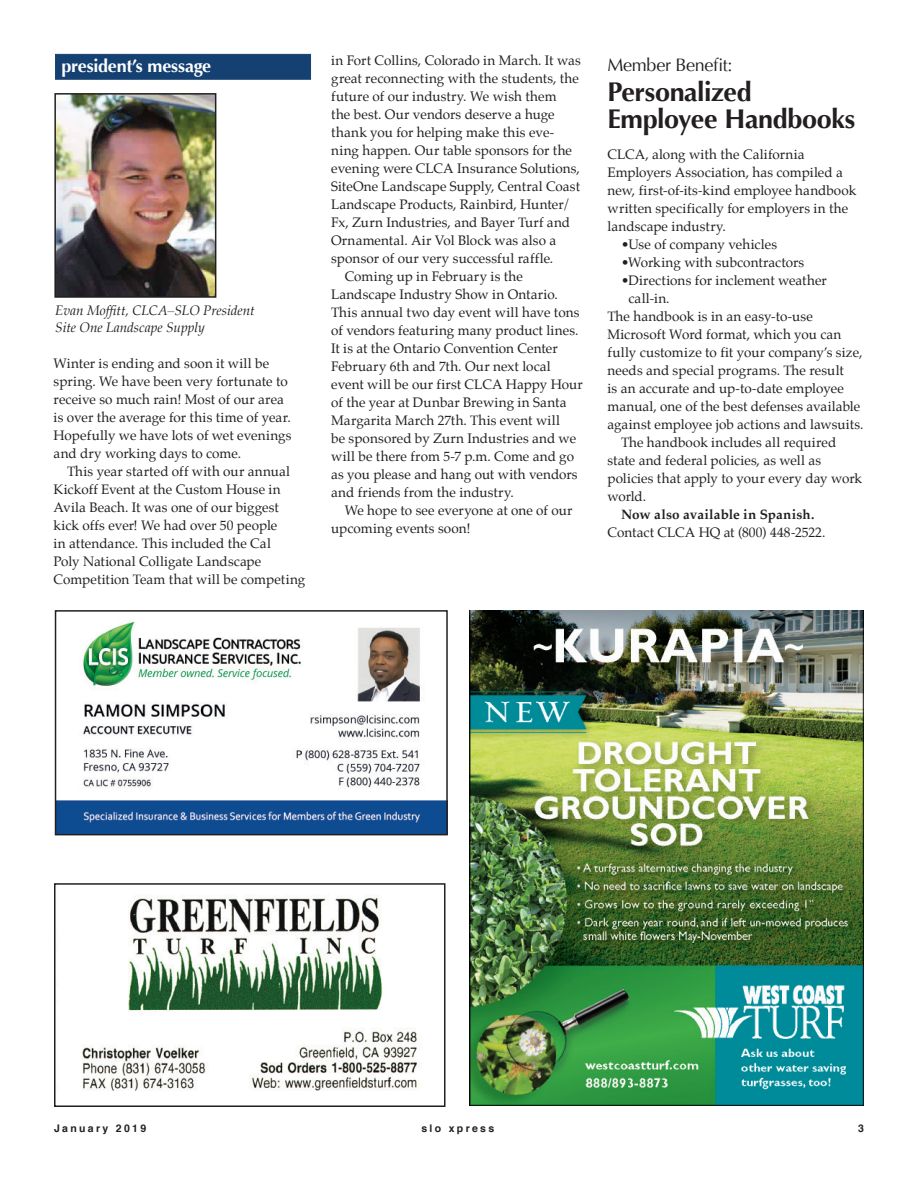
<style>
.page{position:relative;width:918px;height:1188px;background:#fff}
.page>*{position:absolute;margin:0;border:0;box-sizing:border-box;transform-origin:0 0}
.t1{font:700 27px/27px "Optima";letter-spacing:-.015em;color:#231f20}
.t2{font:700 18px "Optima";letter-spacing:-.015em;color:#fff}
.t3{font:18px "Optima";letter-spacing:-.02em;color:#231f20}
.t4{font:13.5px/18px "Palatino";letter-spacing:.005em;color:#231f20}
.t5{font:italic 13.5px/16.5px "Palatino";color:#231f20}
.t6{font:700 13.5px "Palatino";letter-spacing:.01em;color:#231f20}
.t7{font:700 10.5px "Helvetica";letter-spacing:.22em;color:#231f20}
</style>
<div class="page">
<img style="left:57px;top:96px;width:156px;height:199px">
<div style="left:54px;top:93px;width:162px;height:205px;border:2px solid #231f20"></div>
<div style="left:55px;top:54px;width:256px;height:26px;background:#154172;border:1px solid #154172"></div>
<img style="left:469px;top:610px;width:395px;height:495px">
<img style="left:58px;top:622px;width:387px;height:210px">
<div style="left:55px;top:610px;width:393px;height:225px;border:2px solid #231f20"></div>
<img style="left:82px;top:897px;width:337px;height:194px">
<div style="left:54px;top:883px;width:392px;height:224px;border:2px solid #231f20"></div>
<h2 class="t2" style="left:61px;top:56px;width:151px">president’s message</h2>
<p class="t5" style="left:55px;top:303px;width:201px">Evan Moffitt, CLCA–SLO President<br>Site One Landscape Supply</p>
<p class="t4" style="left:54px;top:354px;width:240px">Winter is ending and soon it will be spring. We have been very fortunate to receive so much rain! Most of our area is over the average for this time of year.<br>Hopefully we have lots of wet evenings and dry working days to come.</p>
<p class="t4" style="left:54px;top:462px;width:253px;text-indent:14px">This year started off with our annual Kickoff Event at the Custom House in Avila Beach. It was one of our biggest kick offs ever! We had over 50 people<br>in attendance. This included the Cal<br>Poly National Colligate Landscape Competition Team that will be competing</p>
<p class="t4" style="left:331px;top:51px;width:251px">in Fort Collins, Colorado in March. It was</p>
<p class="t4" style="left:331px;top:69px;width:249px">great reconnecting with the students, the</p>
<p class="t4" style="left:331px;top:87px;width:227px">future of our industry. We wish them</p>
<p class="t4" style="left:331px;top:105px;width:225px">the best. Our vendors deserve a huge</p>
<p class="t4" style="left:331px;top:123px;width:225px">thank you for helping make this eve-</p>
<p class="t4" style="left:331px;top:141px;width:242px">ning happen. Our table sponsors for the</p>
<p class="t4" style="left:331px;top:159px;width:250px">evening were CLCA Insurance Solutions,</p>
<p class="t4" style="left:331px;top:177px;width:250px">SiteOne Landscape Supply, Central Coast</p>
<p class="t4" style="left:331px;top:195px;width:241px">Landscape Products, Rainbird, Hunter/</p>
<p class="t4" style="left:331px;top:213px;width:240px">Fx, Zurn Industries, and Bayer Turf and</p>
<p class="t4" style="left:331px;top:231px;width:227px">Ornamental. Air Vol Block was also a</p>
<p class="t4" style="left:331px;top:249px;width:224px">sponsor of our very successful raffle.</p>
<p class="t4" style="left:345px;top:267px;width:180px">Coming up in February is the</p>
<p class="t4" style="left:331px;top:285px;width:228px">Landscape Industry Show in Ontario.</p>
<p class="t4" style="left:331px;top:303px;width:250px">This annual two day event will have tons</p>
<p class="t4" style="left:331px;top:321px;width:249px">of vendors featuring many product lines.</p>
<p class="t4" style="left:331px;top:339px;width:228px">It is at the Ontario Convention Center</p>
<p class="t4" style="left:331px;top:357px;width:221px">February 6th and 7th. Our next local</p>
<p class="t4" style="left:331px;top:375px;width:253px">event will be our first CLCA Happy Hour</p>
<p class="t4" style="left:331px;top:393px;width:237px">of the year at Dunbar Brewing in Santa</p>
<p class="t4" style="left:331px;top:411px;width:230px">Margarita March 27th. This event will</p>
<p class="t4" style="left:331px;top:429px;width:246px">be sponsored by Zurn Industries and we</p>
<p class="t4" style="left:331px;top:447px;width:244px">will be there from 5-7 p.m. Come and go</p>
<p class="t4" style="left:331px;top:465px;width:248px">as you please and hang out with vendors</p>
<p class="t4" style="left:331px;top:483px;width:184px">and friends from the industry.</p>
<p class="t4" style="left:345px;top:501px;width:229px">We hope to see everyone at one of our</p>
<p class="t4" style="left:331px;top:519px;width:141px">upcoming events soon!</p>
<h2 class="t3" style="left:608px;top:54px;width:127px">Member Benefit:</h2>
<h1 class="t1" style="left:608px;top:78px;width:249px">Personalized<br>Employee Handbooks</h1>
<p class="t4" style="left:608px;top:146px;width:250px">CLCA, along with the California Employers Association, has compiled a new, first-of-its-kind employee handbook written specifically for employers in the landscape industry.</p>
<p class="t4" style="left:621px;top:236px;width:158px">•Use of company vehicles</p>
<p class="t4" style="left:621px;top:254px;width:185px">•Working with subcontractors</p>
<p class="t4" style="left:621px;top:272px;width:207px">•Directions for inclement weather</p>
<p class="t4" style="left:628px;top:290px;width:43px">call-in.</p>
<p class="t4" style="left:608px;top:308px;width:207px">The handbook is in an easy-to-use</p>
<p class="t4" style="left:608px;top:326px;width:235px">Microsoft Word format, which you can</p>
<p class="t4" style="left:608px;top:344px;width:257px">fully customize to fit your company’s size,</p>
<p class="t4" style="left:608px;top:362px;width:238px">needs and special programs. The result</p>
<p class="t4" style="left:608px;top:380px;width:238px">is an accurate and up-to-date employee</p>
<p class="t4" style="left:608px;top:398px;width:254px">manual, one of the best defenses available</p>
<p class="t4" style="left:608px;top:416px;width:257px">against employee job actions and lawsuits.</p>
<p class="t4" style="left:621px;top:434px;width:217px">The handbook includes all required</p>
<p class="t4" style="left:608px;top:452px;width:215px">state and federal policies, as well as</p>
<p class="t4" style="left:608px;top:470px;width:256px">policies that apply to your every day work</p>
<p class="t4" style="left:608px;top:488px;width:40px">world.</p>
<p class="t6" style="left:621px;top:503px;width:195px">Now also available in Spanish.</p>
<p class="t4" style="left:608px;top:524px;width:219px">Contact CLCA HQ at (800) 448-2522.</p>
<p class="t7" style="left:54px;top:1119px;width:94px">January 2019</p>
<p class="t7" style="left:421px;top:1119px;width:74px">slo xpress</p>
<p class="t7" style="left:858px;top:1119px;width:7px">3</p>
</div>
